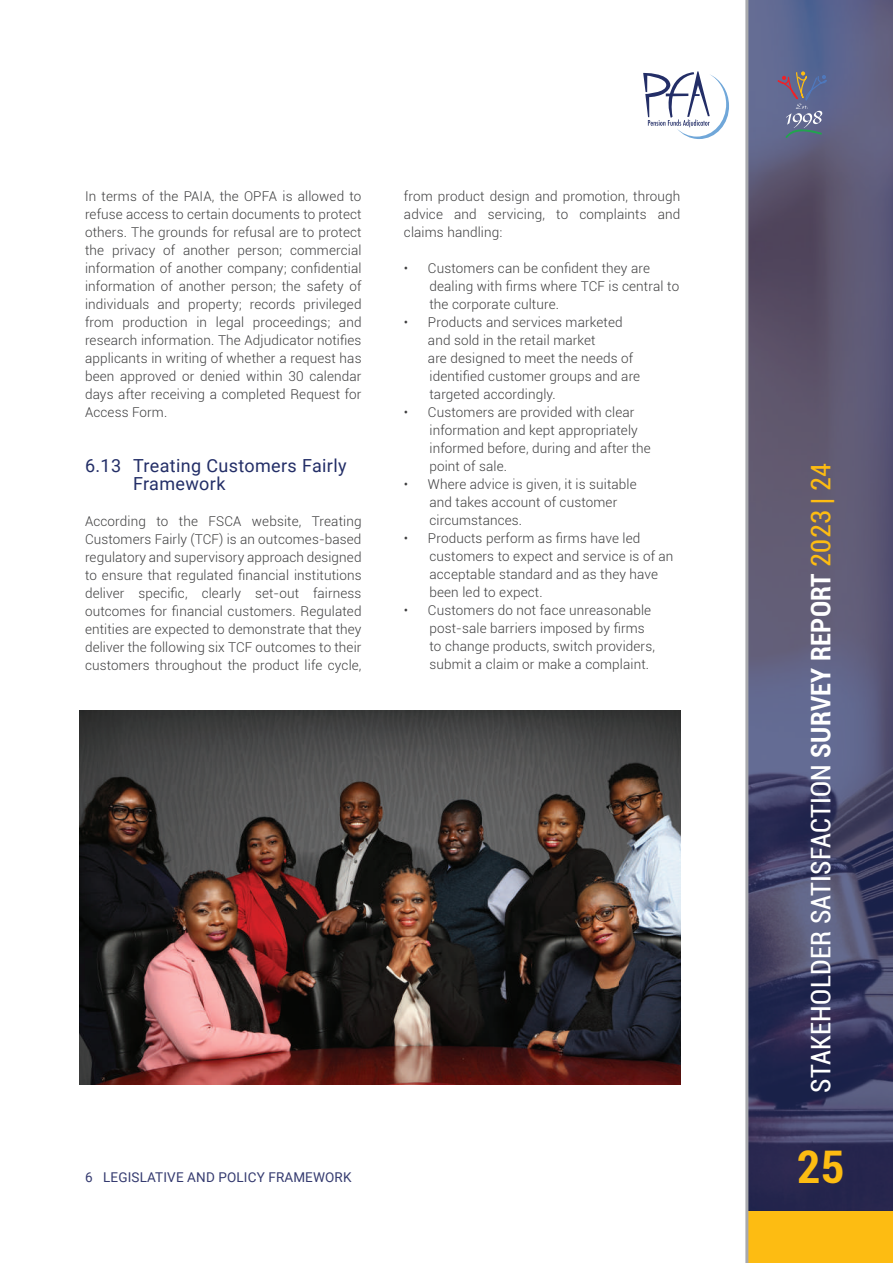
<style>
.page{position:relative;width:893px;height:1263px;background:#fff}
.page>*{position:absolute;margin:0;border:0;box-sizing:border-box;transform-origin:0 0}
.t1{font:700 condensed 45px "Roboto";color:#fdbc12}
.t2{font:condensed 27px "Roboto";letter-spacing:.01em;color:#fff}
.t3{font:18px/18px "Roboto";letter-spacing:.02em;color:#232e67}
.t4{font:300 13.5px/18px "Roboto";letter-spacing:.01em;color:#3e3e3f}
.t5{font:13.5px "Roboto";letter-spacing:.01em;color:#353b70}
.s1{font-weight:700}
.s2{color:#fdbc12}
</style>
<div class="page">
<svg style="left:748px;top:0;width:145px;height:1212px;background:#504f6f"></svg>
<div style="left:748px;top:1212px;width:145px;height:51px;background:#fdbc12"></div>
<svg style="left:643px;top:71px;width:86px;height:68px"></svg>
<svg style="left:777px;top:67px;width:50px;height:71px;background:#6a708f"></svg>
<hr style="left:745px;top:0;width:3px;height:1263px;background:#a8a9ad">
<img style="left:79px;top:710px;width:601px;height:374px">
<p class="t4" style="left:85px;top:187px;width:278px;text-align:justify">In terms of the PAIA, the OPFA is allowed to refuse access to certain documents to protect others. The grounds for refusal are to protect the privacy of another person; commercial information of another company; confidential information of another person; the safety of individuals and property; records privileged from production in legal proceedings; and research information. The Adjudicator notifies applicants in writing of whether a request has been approved or denied within 30 calendar days after receiving a completed Request for Access Form.</p>
<h3 class="t3" style="left:133px;top:455px;width:215px;text-indent:-48px">6.13 Treating Customers Fairly<br>Framework</h3>
<p class="t4" style="left:85px;top:511px;width:278px;text-align:justify">According to the FSCA website, Treating Customers Fairly (TCF) is an outcomes-based regulatory and supervisory approach designed to ensure that regulated financial institutions deliver specific, clearly set-out fairness outcomes for financial customers. Regulated entities are expected to demonstrate that they deliver the following six TCF outcomes to their customers throughout the product life cycle,</p>
<p class="t4" style="left:404px;top:187px;width:278px;text-align:justify">from product design and promotion, through advice and servicing, to complaints and claims handling:</p>
<p class="t4" style="left:429px;top:259px;width:251px;text-indent:-26px">• Customers can be confident they are dealing with firms where TCF is central to the corporate culture.</p>
<p class="t4" style="left:428px;top:313px;width:214px;text-indent:-24px">• Products and services marketed and sold in the retail market<br>are designed to meet the needs of identified customer groups and are targeted accordingly.</p>
<p class="t4" style="left:429px;top:403px;width:223px;text-indent:-26px">• Customers are provided with clear information and kept appropriately informed before, during and after the point of sale.</p>
<p class="t4" style="left:429px;top:475px;width:209px;text-indent:-26px">• Where advice is given, it is suitable and takes account of customer circumstances.</p>
<p class="t4" style="left:429px;top:529px;width:246px;text-indent:-26px">• Products perform as firms have led customers to expect and service is of an acceptable standard and as they have been led to expect.</p>
<p class="t4" style="left:429px;top:601px;width:227px;text-indent:-26px">• Customers do not face unreasonable post-sale barriers imposed by firms to change products, switch providers, submit a claim or make a complaint.</p>
<p class="t5" style="left:85px;top:1167px;width:268px">6 LEGISLATIVE AND POLICY FRAMEWORK</p>
<h2 class="t2" style="left:802px;top:1093px;width:631px;rotate:-90deg">STAKEHOLDER SATISFACTION <span class="s1">SURVEY REPORT</span> <span class="s2">2023 | 24</span></h2>
<h1 class="t1" style="left:797px;top:1135px;width:49px">25</h1>
</div>
